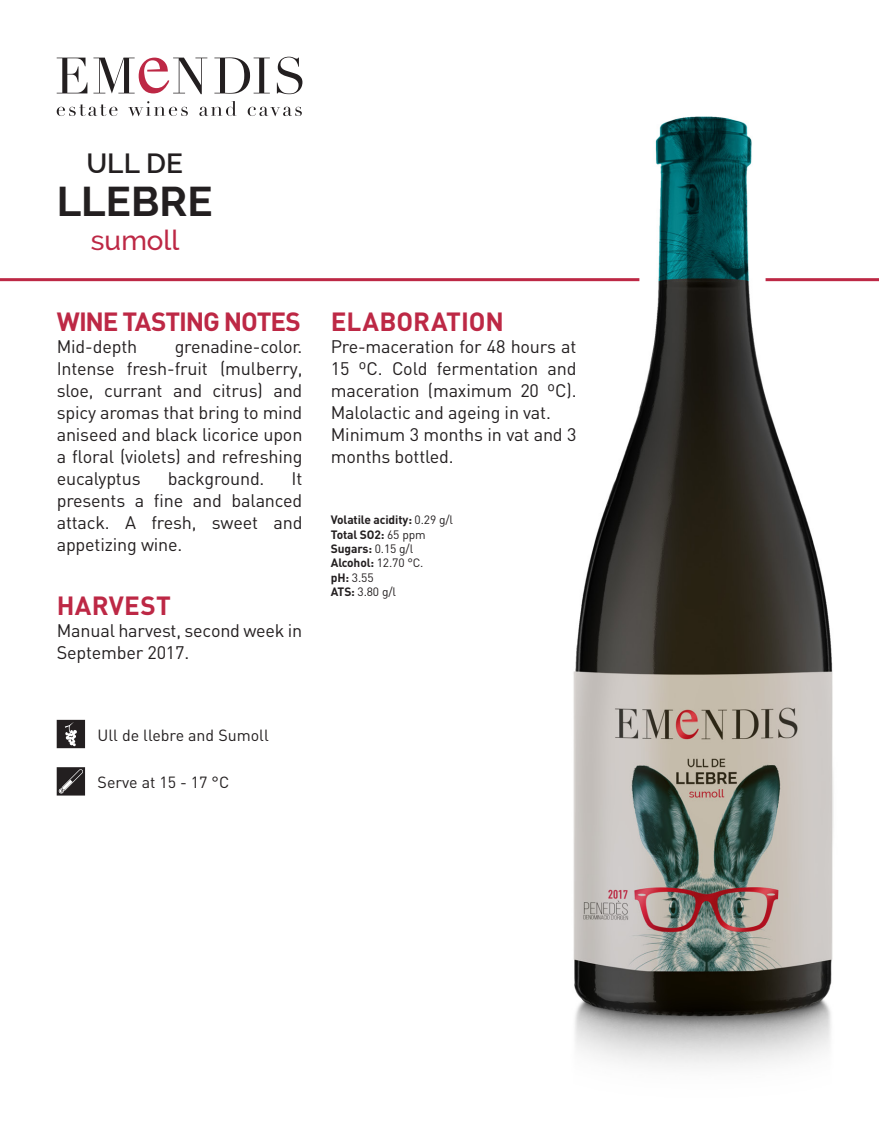
<style>
.page{position:relative;width:879px;height:1134px;background:#fff}
.page>*{position:absolute;margin:0;border:0;box-sizing:border-box;transform-origin:0 0}
.t1{font:700 41.6px "Raleway";color:#231f20}
.t2{font:500 27.8px "Raleway";color:#bd2845}
.t3{font:600 27.8px "Raleway";color:#231f20}
.t4{font:700 26px "DIN";letter-spacing:-.045em;color:#bd2845}
.t5{font:700 26px "DIN";letter-spacing:-.005em;color:#bd2845}
.t6{font:700 26px "DIN";letter-spacing:.015em;color:#bd2845}
.t7{font:18px/22px "DIN";letter-spacing:-.01em;color:#231f20;text-align:justify}
.t8{font:16px "DIN";color:#231f20}
.t9{font:700 12px/14.4px "DIN";letter-spacing:-.01em;color:#231f20}
.s1{font-weight:400}
</style>
<div class="page">
<img style="left:547px;top:116px;width:312px;height:951px">
<hr style="left:0;top:278px;width:639px;height:3px;background:#bd2845">
<hr style="left:765px;top:278px;width:114px;height:3px;background:#bd2845">
<svg style="left:57px;top:767px;width:28px;height:28px"></svg>
<svg style="left:57px;top:720px;width:28px;height:28px"></svg>
<svg style="left:57px;top:57px;width:245px;height:37px"></svg>
<svg style="left:57px;top:101px;width:245px;height:15px"></svg>
<h2 class="t3" style="left:86px;top:147px;width:98px">ULL DE</h2>
<h1 class="t1" style="left:57px;top:177px;width:157px">LLEBRE</h1>
<h2 class="t2" style="left:91px;top:224px;width:90px">sumoll</h2>
<h3 class="t4" style="left:57px;top:305px;width:246px">WINE TASTING NOTES</h3>
<p class="t7" style="left:57px;top:335px;width:82px">Mid-depth</p>
<p class="t7" style="left:57px;top:335px;width:247px;text-indent:118px">grenadine-color.<br>Intense fresh-fruit (mulberry, sloe, currant and citrus) and spicy aromas that bring to mind aniseed and black licorice upon a floral (violets) and refreshing eucalyptus</p>
<p class="t7" style="left:57px;top:467px;width:247px;text-indent:235px">It presents a fine and balanced attack. A fresh, sweet and appetizing wine.</p>
<p class="t7" style="left:168px;top:467px;width:98px">background.</p>
<h3 class="t6" style="left:57px;top:589px;width:116px">HARVEST</h3>
<p class="t7" style="left:57px;top:619px;width:247px">Manual harvest, second week in<br>September 2017.</p>
<p class="t8" style="left:98px;top:725px;width:173px">Ull de llebre and Sumoll</p>
<p class="t8" style="left:98px;top:772px;width:133px">Serve at 15 - 17 °C</p>
<h3 class="t5" style="left:331px;top:305px;width:175px">ELABORATION</h3>
<p class="t7" style="left:331px;top:335px;width:247px;text-align:left">Pre-maceration for 48 hours at<br>15 ºC. Cold fermentation and maceration (maximum 20 ºC).<br>Malolactic and ageing in vat.<br>Minimum 3 months in vat and 3 months bottled.</p>
<p class="t9" style="left:331px;top:512px;width:124px">Volatile acidity: <span class="s1">0.29 g/l<br></span>Total SO2: <span class="s1">65 ppm<br></span>Sugars: <span class="s1">0.15 g/l<br></span>Alcohol: <span class="s1">12.70 °C.<br></span>pH: <span class="s1">3.55<br></span>ATS: <span class="s1">3.80 g/l</span></p>
</div>
